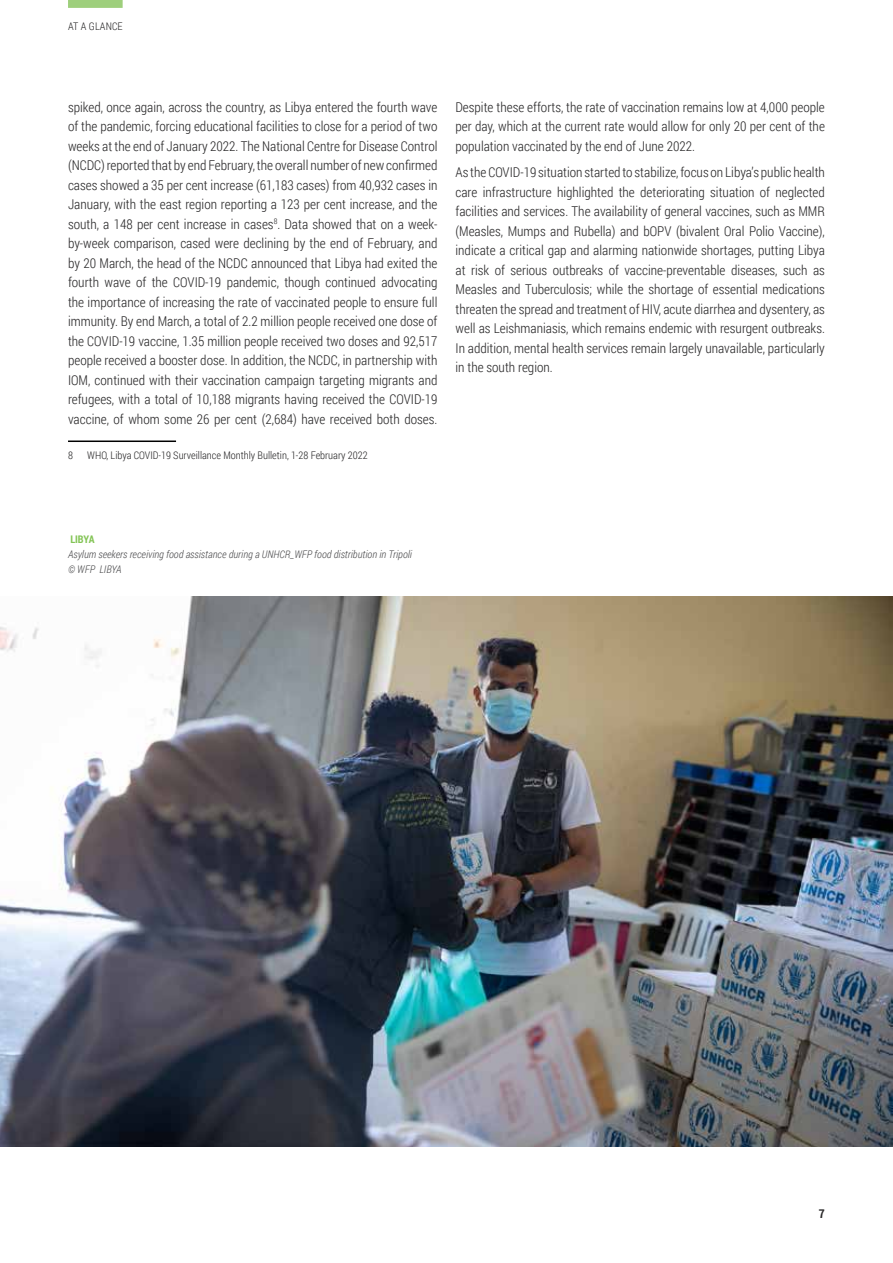
<style>
.page{position:relative;width:893px;height:1263px;background:#fff}
.page>*{position:absolute;margin:0;border:0;box-sizing:border-box;transform-origin:0 0}
.t1{font:300 13.5px/19.5px "Roboto Condensed";color:#292829;text-align:justify}
.t2{font:700 12px "Roboto Condensed";color:#292829}
.t3{font:italic 300 10.5px/15px "Roboto Condensed";color:#4c4c4e}
.t4{font:300 10.5px "Roboto Condensed";color:#292829}
.t5{font:700 10.5px "Roboto Condensed";letter-spacing:-.015em;color:#83c455}
</style>
<div class="page">
<div style="left:68px;top:0;width:55px;height:8px;background:#9ecf7c"></div>
<img style="left:0;top:596px;width:892px;height:551px">
<hr style="left:68px;top:440px;width:108px;height:2px;background:#000">
<p class="t4" style="left:68px;top:19px;width:56px">AT A GLANCE</p>
<p class="t1" style="left:68px;top:97px;width:371px">spiked, once again, across the country, as Libya entered the fourth wave of the pandemic, forcing educational facilities to close for a period of two weeks at the end of January 2022. The National Centre for Disease Control (NCDC) reported that by end February, the overall number of new confirmed cases showed a 35 per cent increase (61,183 cases) from 40,932 cases in January, with the east region reporting a 123 per cent increase, and the south, a 148 per cent increase in cases<sup>8</sup>. Data showed that on a week&shy;by-week comparison, cased were declining by the end of February, and by 20 March, the head of the NCDC announced that Libya had exited the fourth wave of the COVID-19 pandemic, though continued advocating the importance of increasing the rate of vaccinated people to ensure full immunity. By end March, a total of 2.2 million people received one dose of the COVID-19 vaccine, 1.35 million people received two doses and 92,517 people received a booster dose. In addition, the NCDC, in partnership with IOM, continued with their vaccination campaign targeting migrants and refugees, with a total of 10,188 migrants having received the COVID-19 vaccine, of whom some 26 per cent (2,684) have received both doses.</p>
<p class="t4" style="left:68px;top:448px;width:6px">8</p>
<p class="t4" style="left:87px;top:448px;width:282px">WHO, Libya COVID-19 Surveillance Monthly Bulletin, 1-28 February 2022</p>
<p class="t1" style="left:455px;top:97px;width:371px">Despite these efforts, the rate of vaccination remains low at 4,000 people per day, which at the current rate would allow for only 20 per cent of the population vaccinated by the end of June 2022.</p>
<p class="t1" style="left:455px;top:162px;width:371px">As the COVID-19 situation started to stabilize, focus on Libya’s public health care infrastructure highlighted the deteriorating situation of neglected facilities and services. The availability of general vaccines, such as MMR (Measles, Mumps and Rubella) and bOPV (bivalent Oral Polio Vaccine), indicate a critical gap and alarming nationwide shortages, putting Libya at risk of serious outbreaks of vaccine-preventable diseases, such as Measles and Tuberculosis; while the shortage of essential medications threaten the spread and treatment of HIV, acute diarrhea and dysentery, as well as Leishmaniasis, which remains endemic with resurgent outbreaks.<br>In addition, mental health services remain largely unavailable, particularly in the south region.</p>
<p class="t5" style="left:70px;top:531px;width:26px">LIBYA</p>
<p class="t3" style="left:68px;top:546px;width:345px">Asylum seekers receiving food assistance during a UNHCR_WFP food distribution in Tripoli © WFP LIBYA</p>
<p class="t2" style="left:819px;top:1205px;width:7px">7</p>
</div>
